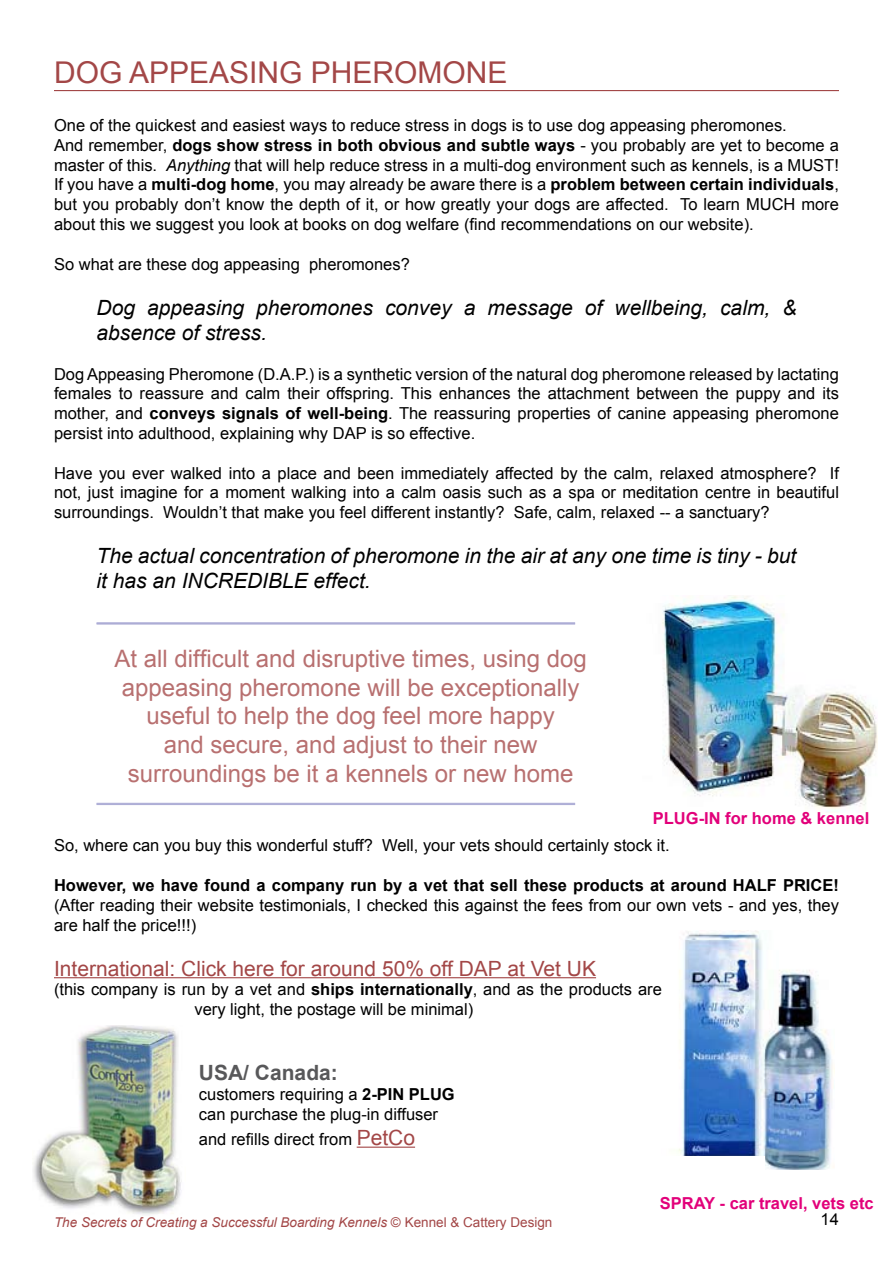
<style>
.page{position:relative;width:893px;height:1263px;background:#fff}
.page>*{position:absolute;margin:0;border:0;box-sizing:border-box;transform-origin:0 0}
.t1{font:30px "Arial";color:#a34747}
.t2{font:24px/28.8px "Arial";color:#b87070;text-align:center}
.t3{font:italic 21px/25.2px "Arial";color:#000}
.t4{font:21px "Arial";color:#a34747}
.t5{font:700 21px "Arial";color:#58585a}
.t6{font:16.5px/19.8px "Arial";color:#000}
.t7{font:700 16.5px "Arial";color:#000}
.t8{font:700 16.5px "Arial";color:#e2007a}
.t9{font:italic 13.5px "Arial";color:#a34747}
.s1{font-weight:700}
.s2{font-style:italic}
.s3{font-size:21px;color:#a34747}
.s4{font-style:normal}
</style>
<div class="page">
<img style="left:662px;top:595px;width:215px;height:214px">
<img style="left:677px;top:930px;width:156px;height:240px">
<div style="left:660px;top:1156px;width:105px;height:17px;background:#fff"></div>
<img style="left:33px;top:1026px;width:149px;height:189px">
<hr style="left:54px;top:90px;width:785px;height:1px;background:#a34747">
<hr style="left:97px;top:622px;width:478px;height:1px;background:#ababd5">
<hr style="left:97px;top:623px;width:478px;height:1px;background:#ababd5">
<hr style="left:97px;top:624px;width:478px;height:1px;background:#ababd5">
<hr style="left:97px;top:803px;width:478px;height:1px;background:#ababd5">
<hr style="left:97px;top:804px;width:478px;height:1px;background:#ababd5">
<hr style="left:54px;top:977px;width:542px;height:1px;background:#a34747">
<hr style="left:357px;top:1146px;width:58px;height:2px;background:#a34747">
<h1 class="t1" style="left:54px;top:52px;width:96px">Dog appeasing</h1>
<h1 class="t1" style="left:311px;top:52px;width:21px">phe</h1>
<h1 class="t1" style="left:372px;top:52px;width:45px">romone</h1>
<p class="t6" style="left:54px;top:116px;width:786px">One of the quickest and easiest ways to reduce stress in dogs is to use dog appeasing pheromones.<br>And remember, <span class="s1">dogs show stress in both obvious and subtle ways</span> - you probably are yet to become a master of this. <span class="s2">Anything</span> that will help reduce stress in a multi-dog environment such as kennels, is a MUST!<br>If you have a <span class="s1">multi-dog home</span>, you may already be aware there is a <span class="s1">problem between certain individuals</span>, but you probably don’t know the depth of it, or how greatly your dogs are affected. To learn MUCH more about this we suggest you look at books on dog welfare (find recommendations on our website).</p>
<p class="t6" style="left:54px;top:254px;width:357px">So what are these dog appeasing pheromones?</p>
<p class="t3" style="left:97px;top:295px;width:701px">Dog appeasing pheromones convey a message of wellbeing, calm, &amp; absence of stress.</p>
<p class="t6" style="left:54px;top:364px;width:786px;text-align:justify">Dog Appeasing Pheromone (D.A.P.) is a synthetic version of the natural dog pheromone released by lactating females to reassure and calm their offspring. This enhances the attachment between the puppy and its mother, and <span class="s1">conveys signals of well-being</span>. The reassuring properties of canine appeasing pheromone persist into adulthood, explaining why DAP is so effective.</p>
<p class="t6" style="left:54px;top:463px;width:787px;text-align:justify">Have you ever walked into a place and been immediately affected by the calm, relaxed atmosphere? If not, just imagine for a moment walking into a calm oasis such as a spa or meditation centre in beautiful surroundings. Wouldn’t that make you feel different instantly? Safe, calm, relaxed -- a sanctuary?</p>
<p class="t3" style="left:97px;top:543px;width:701px">The actual concentration of pheromone in the air at any one time is tiny - but it has an INCREDIBLE effect.</p>
<h2 class="t2" style="left:115px;top:644px;width:474px">At all difficult and disruptive times, using dog appeasing pheromone will be exceptionally useful to help the dog feel more happy<br>and secure, and adjust to their new surroundings be it a kennels or new home</h2>
<p class="t8" style="left:653px;top:807px;width:218px">PLUG-IN for home &amp; kennel</p>
<p class="t6" style="left:54px;top:836px;width:617px">So, where can you buy this wonderful stuff? Well, your vets should certainly stock it.</p>
<p class="t7" style="left:54px;top:874px;width:786px">However, we have found a company run by a vet that sell these products at around HALF PRICE!</p>
<p class="t6" style="left:54px;top:895px;width:786px">(After reading their website testimonials, I checked this against the fees from our own vets - and yes, they are half the price!!!)</p>
<p class="t4" style="left:54px;top:954px;width:544px">International: Click here for around 50% off DAP at Vet UK</p>
<p class="t6" style="left:194px;top:980px;width:469px;text-indent:-140px">(this company is run by a vet and <span class="s1">ships internationally</span>, and as the products are very light, the postage will be minimal)</p>
<p class="t5" style="left:199px;top:1059px;width:140px">USA/ Canada:</p>
<p class="t6" style="left:199px;top:1084px;width:257px">customers requiring a <span class="s1">2-PIN PLUG </span>can purchase the plug-in diffuser</p>
<p class="t6" style="left:199px;top:1129px;width:218px">and refills direct from <span class="s3">PetCo</span></p>
<p class="t8" style="left:660px;top:1192px;width:215px">SPRAY - car travel, vets etc</p>
<p class="t9" style="left:54px;top:1213px;width:500px">The Secrets of Creating a Successful Boarding Kennels <span class="s4">© Kennel &amp; Cattery Design</span></p>
<p class="t6" style="left:821px;top:1209px;width:20px">14</p>
</div>
